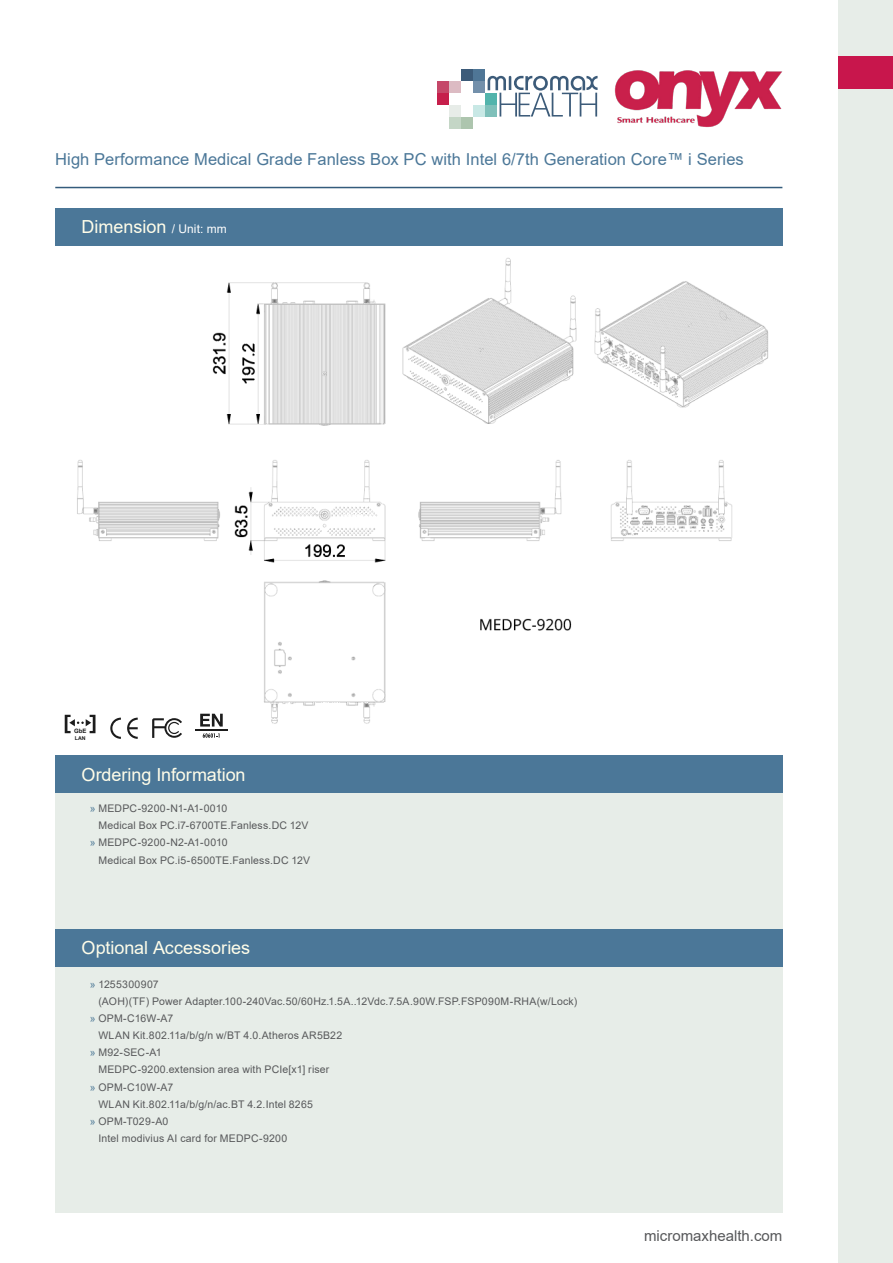
<style>
.page{position:relative;width:893px;height:1263px;background:#fff}
.page>*{position:absolute;margin:0;border:0;box-sizing:border-box;transform-origin:0 0}
._01_title{font:18px "Arial";color:#fffde9}
.次標題{font:16.5px "Arial";letter-spacing:.005em;color:#4b7798}
.t1{font:15px "Arial";color:#57585a}
.ordering_optional_co{font:10.5px "Arial";letter-spacing:.02em;color:#57585a}
.t2{font:700 6px "Arial";color:#1c1c1c}
.t3{font:700 5.25px "Arial";color:#1c1c1c}
.s1{font-size:12px;color:#fff}
.s2{color:#527c99}
</style>
<div class="page">
<div style="left:55px;top:208px;width:727px;height:37px;background:#4b7798"></div>
<hr style="left:55px;top:187px;width:727px;height:1px;background:#345c7c">
<div style="left:838px;top:0;width:55px;height:1263px;background:#e7ede8"></div>
<div style="left:838px;top:56px;width:55px;height:33px;background:#c8164c"></div>
<div style="left:473px;top:105px;width:12px;height:12px;background:#c8e8e5"></div>
<div style="left:485px;top:105px;width:12px;height:12px;background:#7fc0ba"></div>
<div style="left:485px;top:93px;width:12px;height:12px;background:#52b4ac"></div>
<div style="left:473px;top:81px;width:12px;height:12px;background:#7390ab"></div>
<div style="left:473px;top:69px;width:12px;height:12px;background:#4f7696"></div>
<div style="left:461px;top:69px;width:12px;height:12px;background:#3c5b79"></div>
<div style="left:449px;top:81px;width:12px;height:12px;background:#dcbbc3"></div>
<div style="left:437px;top:81px;width:12px;height:12px;background:#c54869"></div>
<div style="left:437px;top:93px;width:12px;height:12px;background:#c61f4b"></div>
<div style="left:449px;top:105px;width:12px;height:12px;background:#e7ece8"></div>
<div style="left:449px;top:117px;width:12px;height:11px;background:#c4d6c6"></div>
<div style="left:461px;top:117px;width:12px;height:11px;background:#adc5ae"></div>
<svg style="left:488px;top:76px;width:110px;height:41px"></svg>
<img style="left:614px;top:70px;width:168px;height:58px">
<div style="left:55px;top:756px;width:727px;height:456px;background:#e7ede8"></div>
<div style="left:55px;top:756px;width:727px;height:37px;background:#4b7798"></div>
<div style="left:55px;top:929px;width:727px;height:37px;background:#4b7798"></div>
<img style="left:69px;top:257px;width:699px;height:476px">
<svg style="left:65px;top:715px;width:30px;height:18px"></svg>
<svg style="left:110px;top:718px;width:11px;height:21px"></svg>
<svg style="left:127px;top:718px;width:11px;height:21px"></svg>
<svg style="left:152px;top:718px;width:30px;height:20px"></svg>
<svg style="left:203px;top:733px;width:17px;height:5px"></svg>
<svg style="left:200px;top:714px;width:23px;height:12px"></svg>
<hr style="left:195px;top:729px;width:33px;height:2px;background:#1c1c1c">
<p class="次標題" style="left:55px;top:148px;width:690px">High Performance Medical Grade Fanless Box PC with Intel 6/7th Generation Core™ i Series</p>
<h1 class="_01_title" style="left:82px;top:215px;width:147px">Dimension <span class="s1">/ Unit: mm</span></h1>
<p class="t2" style="left:74px;top:727px;width:14px">GbE</p>
<p class="t3" style="left:75px;top:735px;width:12px">LAN</p>
<p class="_01_title" style="left:82px;top:762px;width:165px">Ordering Information</p>
<p class="ordering_optional_co" style="left:90px;top:801px;width:139px"><span class="s2">»</span> MEDPC-9200-N1-A1-0010</p>
<p class="ordering_optional_co" style="left:98px;top:818px;width:212px">Medical Box PC.i7-6700TE.Fanless.DC 12V</p>
<p class="ordering_optional_co" style="left:90px;top:835px;width:140px"><span class="s2">»</span> MEDPC-9200-N2-A1-0010</p>
<p class="ordering_optional_co" style="left:98px;top:853px;width:213px">Medical Box PC.i5-6500TE.Fanless.DC 12V</p>
<p class="_01_title" style="left:82px;top:936px;width:170px">Optional Accessories</p>
<p class="ordering_optional_co" style="left:90px;top:977px;width:71px"><span class="s2">»</span> 1255300907</p>
<p class="ordering_optional_co" style="left:98px;top:994px;width:480px">(AOH)(TF) Power Adapter.100-240Vac.50/60Hz.1.5A..12Vdc.7.5A.90W.FSP.FSP090M-RHA(w/Lock)</p>
<p class="ordering_optional_co" style="left:90px;top:1011px;width:85px"><span class="s2">»</span> OPM-C16W-A7</p>
<p class="ordering_optional_co" style="left:98px;top:1028px;width:245px">WLAN Kit.802.11a/b/g/n w/BT 4.0.Atheros AR5B22</p>
<p class="ordering_optional_co" style="left:90px;top:1045px;width:74px"><span class="s2">»</span> M92-SEC-A1</p>
<p class="ordering_optional_co" style="left:98px;top:1062px;width:232px">MEDPC-9200.extension area with PCIe[x1] riser</p>
<p class="ordering_optional_co" style="left:90px;top:1080px;width:85px"><span class="s2">»</span> OPM-C10W-A7</p>
<p class="ordering_optional_co" style="left:98px;top:1097px;width:216px">WLAN Kit.802.11a/b/g/n/ac.BT 4.2.Intel 8265</p>
<p class="ordering_optional_co" style="left:90px;top:1114px;width:80px"><span class="s2">»</span> OPM-T029-A0</p>
<p class="ordering_optional_co" style="left:98px;top:1131px;width:190px">Intel modivius AI card for MEDPC-9200</p>
<h3 class="t1" style="left:644px;top:1225px;width:140px">micromaxhealth.com</h3>
</div>
